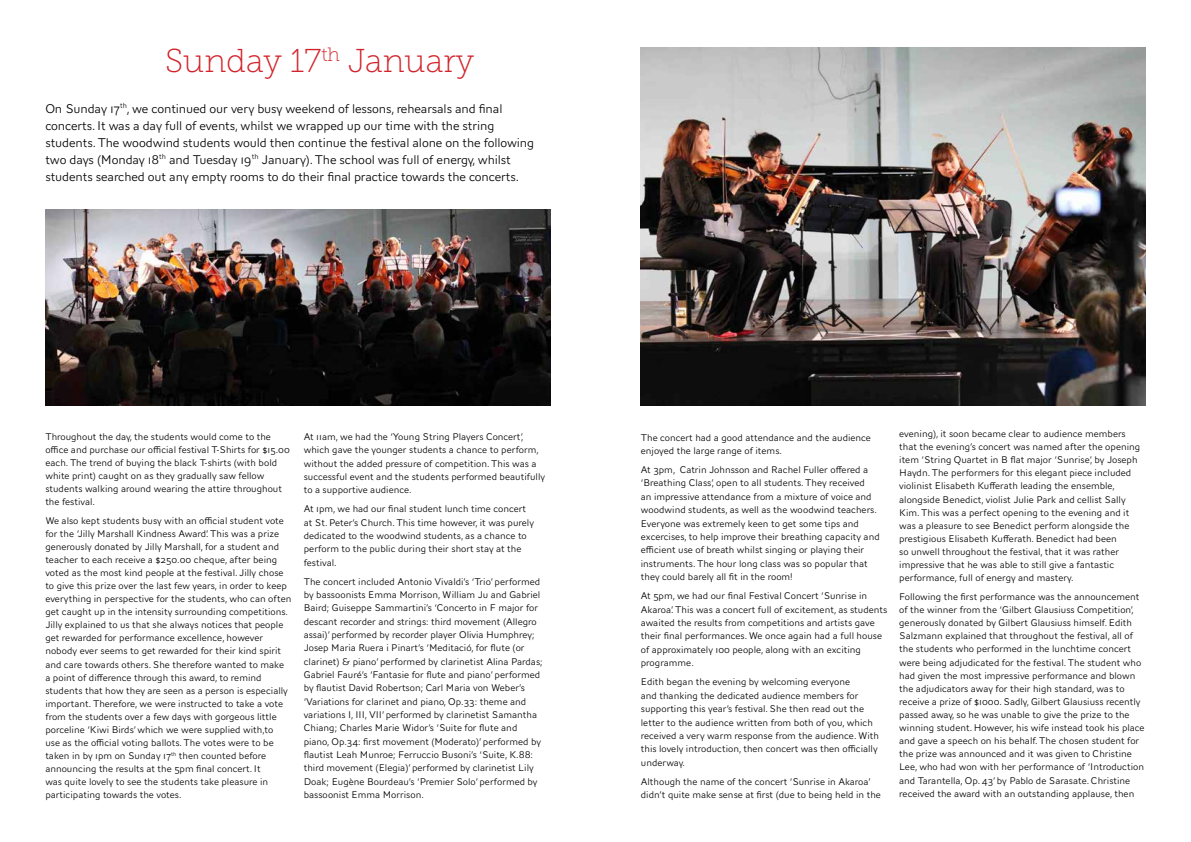
<style>
.page{position:relative;width:1191px;height:842px;background:#fff}
.page>*{position:absolute;margin:0;border:0;box-sizing:border-box;transform-origin:0 0}
.t1{font:33px "Museo Slab 100";color:#d2232a}
.t2{font:300 13px/17px "AW Conqueror Sans";letter-spacing:-.01em;color:#000}
.t3{font:300 10px/13.1px "AW Conqueror Sans";color:#000}
</style>
<div class="page">
<img style="left:45px;top:210px;width:505px;height:195px">
<img style="left:641px;top:47px;width:504px;height:358px">
<h1 class="t1" style="left:165px;top:43px;width:310px">Sunday 17<sup>th</sup> January</h1>
<p class="t2" style="left:45px;top:100px;width:490px">On Sunday 17<sup>th</sup>, we continued our very busy weekend of lessons, rehearsals and final concerts. It was a day full of events, whilst we wrapped up our time with the string students. The woodwind students would then continue the festival alone on the following two days (Monday 18<sup>th</sup> and Tuesday 19<sup>th</sup> January). The school was full of energy, whilst students searched out any empty rooms to do their final practice towards the concerts.</p>
<p class="t3" style="left:45px;top:430px;width:246px">Throughout the day, the students would come to the office and purchase our official festival T-Shirts for $15.00 each. The trend of buying the black T-shirts (with bold white print) caught on as they gradually saw fellow students walking around wearing the attire throughout the festival.</p>
<p class="t3" style="left:45px;top:514px;width:247px">We also kept students busy with an official student vote for the ‘Jilly Marshall Kindness Award’. This was a prize generously donated by Jilly Marshall, for a student and teacher to each receive a $250.00 cheque, after being voted as the most kind people at the festival. Jilly chose to give this prize over the last few years, in order to keep everything in perspective for the students, who can often get caught up in the intensity surrounding competitions.<br>Jilly explained to us that she always notices that people get rewarded for performance excellence, however nobody ever seems to get rewarded for their kind spirit and care towards others. She therefore wanted to make a point of difference through this award, to remind students that how they are seen as a person is especially important. Therefore, we were instructed to take a vote from the students over a few days with gorgeous little porceline ‘Kiwi Birds’ which we were supplied with,to<br>use as the official voting ballots. The votes were to be taken in by 1pm on Sunday 17<sup>th</sup> then counted before announcing the results at the 5pm final concert. It<br>was quite lovely to see the students take pleasure in participating towards the votes.</p>
<p class="t3" style="left:304px;top:430px;width:243px">At 11am, we had the ‘Young String Players Concert’, which gave the younger students a chance to perform, without the added pressure of competition. This was a successful event and the students performed beautifully to a supportive audience.</p>
<p class="t3" style="left:304px;top:502px;width:232px">At 1pm, we had our final student lunch time concert at St. Peter’s Church. This time however, it was purely dedicated to the woodwind students, as a chance to perform to the public during their short stay at the festival.</p>
<p class="t3" style="left:304px;top:575px;width:240px">The concert included Antonio Vivaldi’s ‘Trio’ performed by bassoonists Emma Morrison, William Ju and Gabriel Baird; Guiseppe Sammartini’s ‘Concerto in F major for descant recorder and strings: third movement (Allegro assai)’ performed by recorder player Olivia Humphrey; Josep Maria Ruera i Pinart’s ‘Meditació, for flute (or clarinet) &amp; piano’ performed by clarinetist Alina Pardas; Gabriel Fauré’s ‘Fantasie for flute and piano’ performed by flautist David Robertson; Carl Maria von Weber’s ‘Variations for clarinet and piano, Op.33: theme and variations I, III, VII’ performed by clarinetist Samantha Chiang; Charles Marie Widor’s ‘Suite for flute and piano, Op.34: first movement (Moderato)’ performed by flautist Leah Munroe; Ferruccio Busoni’s ‘Suite, K.88: third movement (Elegia)’ performed by clarinetist Lily Doak; Eugène Bourdeau’s ‘Premier Solo’ performed by bassoonist Emma Morrison.</p>
<p class="t3" style="left:641px;top:430px;width:232px;line-height:13.4px">The concert had a good attendance and the audience enjoyed the large range of items.</p>
<p class="t3" style="left:641px;top:463px;width:240px;line-height:13.4px">At 3pm, Catrin Johnsson and Rachel Fuller offered a ‘Breathing Class’, open to all students. They received<br>an impressive attendance from a mixture of voice and woodwind students, as well as the woodwind teachers.<br>Everyone was extremely keen to get some tips and excercises, to help improve their breathing capacity and efficient use of breath whilst singing or playing their instruments. The hour long class was so popular that they could barely all fit in the room!</p>
<p class="t3" style="left:641px;top:589px;width:248px;line-height:13.4px">At 5pm, we had our final Festival Concert ‘Sunrise in Akaroa’. This was a concert full of excitement, as students awaited the results from competitions and artists gave their final performances. We once again had a full house of approximately 100 people, along with an exciting programme.</p>
<p class="t3" style="left:641px;top:675px;width:240px;line-height:13.4px">Edith began the evening by welcoming everyone<br>and thanking the dedicated audience members for supporting this year’s festival. She then read out the letter to the audience written from both of you, which received a very warm response from the audience. With this lovely introduction, then concert was then officially underway.</p>
<p class="t3" style="left:641px;top:775px;width:242px;line-height:13.4px">Although the name of the concert ‘Sunrise in Akaroa’ didn’t quite make sense at first (due to being held in the</p>
<p class="t3" style="left:899px;top:427px;width:242px">evening), it soon became clear to audience members that the evening’s concert was named after the opening item ‘String Quartet in B flat major ‘Sunrise’, by Joseph Haydn. The performers for this elegant piece included violinist Elisabeth Kufferath leading the ensemble, alongside Benedict, violist Julie Park and cellist Sally Kim. This was a perfect opening to the evening and it was a pleasure to see Benedict perform alongside the prestigious Elisabeth Kufferath. Benedict had been<br>so unwell throughout the festival, that it was rather impressive that he was able to still give a fantastic performance, full of energy and mastery.</p>
<p class="t3" style="left:899px;top:590px;width:247px">Following the first performance was the announcement of the winner from the ‘Gilbert Glausiuss Competition’, generously donated by Gilbert Glausiuss himself. Edith Salzmann explained that throughout the festival, all of the students who performed in the lunchtime concert were being adjudicated for the festival. The student who had given the most impressive performance and blown the adjudicators away for their high standard, was to receive a prize of $1000. Sadly, Gilbert Glausiuss recently passed away, so he was unable to give the prize to the winning student. However, his wife instead took his place and gave a speech on his behalf. The chosen student for the prize was announced and it was given to Christine Lee, who had won with her performance of ‘Introduction and Tarantella, Op. 43’ by Pablo de Sarasate. Christine received the award with an outstanding applause, then</p>
</div>
